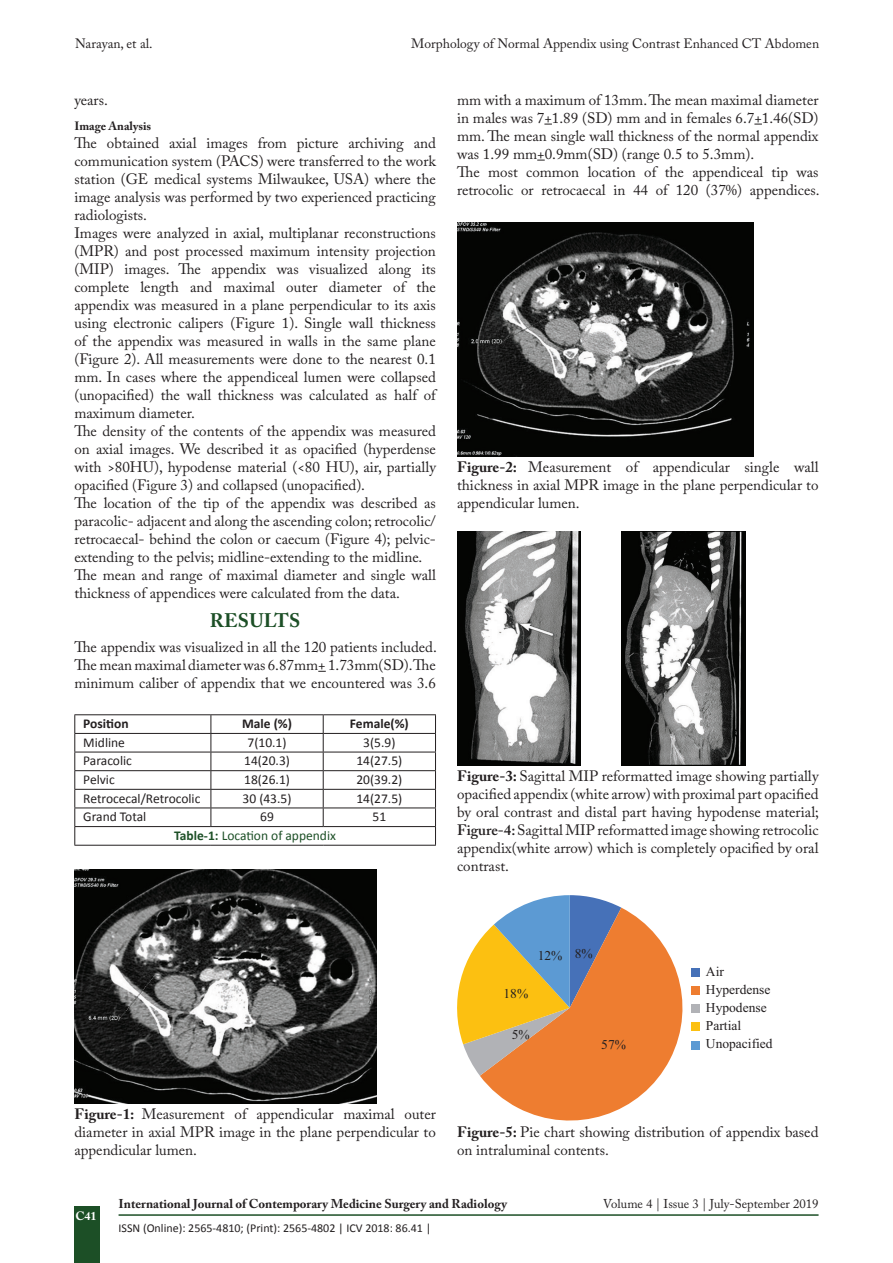
<style>
.page{position:relative;width:893px;height:1263px;background:#fff}
.page>*{position:absolute;margin:0;border:0;box-sizing:border-box;transform-origin:0 0}
.t1{font:700 19.5px "Adobe Caslon Pro";letter-spacing:.01em;color:#1c4f26}
.ABS_TEXT_New{font:15px/18px "Adobe Caslon Pro";color:#231f20;text-align:justify}
.Legend{font:15px/18px "Adobe Caslon Pro";color:#231f20;text-align:justify}
.Tbody{font:13.5px "Calibri";color:#231f20}
.t2{font:13.5px "Adobe Caslon Pro";color:#231f20}
.t3{font:13.5px/18px "Times New Roman";color:#231f20}
.Ttitle{font:13.5px "Calibri";color:#1c4f26}
.Theader{font:700 13.5px "Calibri";color:#231f20}
.t4{font:700 12.75px "Adobe Caslon Pro";color:#231f20}
.t5{font:12.75px "Adobe Caslon Pro";color:#231f20}
.t6{font:12px "Calibri";color:#231f20}
.t7{font:700 12px "Adobe Caslon Pro";color:#231f20}
.t8{font:700 12px "Adobe Caslon Pro";color:#fff}
.s1{font-weight:700}
.s2{font-weight:600}
</style>
<div class="page">
<div style="left:74px;top:1207px;width:25px;height:56px;background:#1c4f26"></div>
<hr style="left:119px;top:1214px;width:700px;height:2px;background:#1c4f26">
<hr style="left:74px;top:752px;width:137px;height:1px;background:#231f20">
<hr style="left:211px;top:752px;width:112px;height:1px;background:#231f20">
<hr style="left:323px;top:752px;width:113px;height:1px;background:#231f20">
<hr style="left:74px;top:770px;width:137px;height:1px;background:#231f20">
<hr style="left:211px;top:770px;width:112px;height:1px;background:#231f20">
<hr style="left:323px;top:770px;width:113px;height:1px;background:#231f20">
<hr style="left:74px;top:789px;width:137px;height:1px;background:#231f20">
<hr style="left:211px;top:789px;width:112px;height:1px;background:#231f20">
<hr style="left:323px;top:789px;width:113px;height:1px;background:#231f20">
<hr style="left:74px;top:807px;width:137px;height:1px;background:#231f20">
<hr style="left:211px;top:807px;width:112px;height:1px;background:#231f20">
<svg style="left:211px;top:715px;width:1px;height:111px"></svg>
<hr style="left:323px;top:807px;width:113px;height:1px;background:#231f20">
<svg style="left:323px;top:715px;width:1px;height:111px"></svg>
<hr style="left:74px;top:714px;width:137px;height:1px;background:#231f20">
<hr style="left:211px;top:714px;width:112px;height:1px;background:#231f20">
<hr style="left:323px;top:714px;width:113px;height:1px;background:#231f20">
<hr style="left:74px;top:733px;width:137px;height:1px;background:#231f20">
<hr style="left:211px;top:733px;width:112px;height:1px;background:#231f20">
<hr style="left:323px;top:733px;width:113px;height:1px;background:#231f20">
<hr style="left:74px;top:826px;width:137px;height:1px;background:#231f20">
<svg style="left:74px;top:715px;width:1px;height:130px"></svg>
<hr style="left:211px;top:826px;width:112px;height:1px;background:#231f20">
<hr style="left:323px;top:826px;width:113px;height:1px;background:#231f20">
<svg style="left:435px;top:715px;width:1px;height:130px"></svg>
<hr style="left:74px;top:845px;width:137px;height:1px;background:#231f20">
<hr style="left:211px;top:845px;width:112px;height:1px;background:#231f20">
<hr style="left:323px;top:845px;width:113px;height:1px;background:#231f20">
<img style="left:74px;top:869px;width:302px;height:234px">
<img style="left:457px;top:223px;width:296px;height:234px">
<img style="left:457px;top:531px;width:124px;height:234px">
<img style="left:622px;top:531px;width:123px;height:234px">
<svg style="left:480px;top:908px;width:218px;height:212px;fill:#ee7d30"></svg>
<svg style="left:457px;top:895px;width:164px;height:181px;background:#c7a471"></svg>
<div style="left:691px;top:969px;width:9px;height:8px;background:#4671b8"></div>
<div style="left:691px;top:987px;width:9px;height:8px;background:#ee7d30"></div>
<div style="left:691px;top:1005px;width:9px;height:8px;background:#b1b2b6"></div>
<div style="left:691px;top:1023px;width:9px;height:8px;background:#fcc011"></div>
<div style="left:691px;top:1041px;width:9px;height:8px;background:#5c9ad3"></div>
<p class="t2" style="left:75px;top:36px;width:79px">Narayan, et al.</p>
<p class="t2" style="left:411px;top:36px;width:410px">Morphology of Normal Appendix using Contrast Enhanced CT Abdomen</p>
<p class="ABS_TEXT_New" style="left:74px;top:90px;width:35px">years.</p>
<h2 class="t7" style="left:74px;top:119px;width:78px">Image Analysis</h2>
<p class="ABS_TEXT_New" style="left:74px;top:134px;width:363px">The obtained axial images from picture archiving and communication system (PACS) were transferred to the work station (GE medical systems Milwaukee, USA) where the image analysis was performed by two experienced practicing radiologists.</p>
<p class="ABS_TEXT_New" style="left:74px;top:224px;width:363px">Images were analyzed in axial, multiplanar reconstructions (MPR) and post processed maximum intensity projection (MIP) images. The appendix was visualized along its complete length and maximal outer diameter of the appendix was measured in a plane perpendicular to its axis using electronic calipers (Figure 1). Single wall thickness of the appendix was measured in walls in the same plane (Figure 2). All measurements were done to the nearest 0.1 mm. In cases where the appendiceal lumen were collapsed (unopacified) the wall thickness was calculated as half of maximum diameter.</p>
<p class="ABS_TEXT_New" style="left:74px;top:422px;width:363px">The density of the contents of the appendix was measured on axial images. We described it as opacified (hyperdense with &gt;80HU), hypodense material (&lt;80 HU), air, partially opacified (Figure 3) and collapsed (unopacified).</p>
<p class="ABS_TEXT_New" style="left:74px;top:494px;width:363px">The location of the tip of the appendix was described as paracolic- adjacent and along the ascending colon; retrocolic/ retrocaecal- behind the colon or caecum (Figure 4); pelvic&shy;extending to the pelvis; midline-extending to the midline.</p>
<p class="ABS_TEXT_New" style="left:74px;top:566px;width:363px">The mean and range of maximal diameter and single wall thickness of appendices were calculated from the data.</p>
<h1 class="t1" style="left:210px;top:609px;width:92px">RESULTS</h1>
<p class="ABS_TEXT_New" style="left:74px;top:638px;width:364px">The appendix was visualized in all the 120 patients included.</p>
<p class="ABS_TEXT_New" style="left:74px;top:656px;width:363px">The mean maximal diameter was 6.87mm+ 1.73mm(SD). The minimum caliber of appendix that we encountered was 3.6</p>
<p class="Theader" style="left:83px;top:715px;width:47px">Position</p>
<p class="Theader" style="left:242px;top:715px;width:51px">Male (%)</p>
<p class="Theader" style="left:350px;top:715px;width:60px">Female(%)</p>
<p class="Tbody" style="left:83px;top:734px;width:43px">Midline</p>
<p class="Tbody" style="left:248px;top:734px;width:40px">7(10.1)</p>
<p class="Tbody" style="left:363px;top:734px;width:34px">3(5.9)</p>
<p class="Tbody" style="left:83px;top:752px;width:50px">Paracolic</p>
<p class="Tbody" style="left:244px;top:752px;width:47px">14(20.3)</p>
<p class="Tbody" style="left:356px;top:752px;width:47px">14(27.5)</p>
<p class="Tbody" style="left:83px;top:771px;width:33px">Pelvic</p>
<p class="Tbody" style="left:244px;top:771px;width:47px">18(26.1)</p>
<p class="Tbody" style="left:356px;top:771px;width:47px">20(39.2)</p>
<p class="Tbody" style="left:83px;top:790px;width:119px">Retrocecal/Retrocolic</p>
<p class="Tbody" style="left:243px;top:790px;width:50px">30 (43.5)</p>
<p class="Tbody" style="left:356px;top:790px;width:47px">14(27.5)</p>
<p class="Tbody" style="left:83px;top:808px;width:65px">Grand Total</p>
<p class="Tbody" style="left:260px;top:808px;width:15px">69</p>
<p class="Tbody" style="left:373px;top:808px;width:15px">51</p>
<p class="Ttitle" style="left:174px;top:827px;width:163px"><span class="s1">Table-1:</span> Location of appendix</p>
<p class="ABS_TEXT_New" style="left:457px;top:90px;width:363px">mm with a maximum of 13mm. The mean maximal diameter in males was 7+1.89 (SD) mm and in females 6.7+1.46(SD) mm. The mean single wall thickness of the normal appendix was 1.99 mm+0.9mm(SD) (range 0.5 to 5.3mm).</p>
<p class="ABS_TEXT_New" style="left:457px;top:162px;width:364px">The most common location of the appendiceal tip was retrocolic or retrocaecal in 44 of 120 (37%) appendices.</p>
<p class="Legend" style="left:457px;top:458px;width:363px"><span class="s1">Figure-2:</span> Measurement of appendicular single wall thickness in axial MPR image in the plane perpendicular to appendicular lumen.</p>
<p class="Legend" style="left:457px;top:767px;width:363px"><span class="s1">Figure-3:</span> Sagittal MIP reformatted image showing partially opacified appendix (white arrow) with proximal part opacified by oral contrast and distal part having hypodense material; <span class="s2">Figure-4:</span> Sagittal MIP reformatted image showing retrocolic appendix(white arrow) which is completely opacified by oral contrast.</p>
<p class="t3" style="left:538px;top:946px;width:26px">12%</p>
<p class="t3" style="left:504px;top:985px;width:26px">18%</p>
<p class="t3" style="left:512px;top:1025px;width:19px">5%</p>
<p class="t3" style="left:575px;top:944px;width:19px">8%</p>
<p class="t3" style="left:601px;top:1035px;width:26px">57%</p>
<p class="t3" style="left:706px;top:962px;width:68px">Air<br>Hyperdense<br>Hypodense<br>Partial<br>Unopacified</p>
<p class="Legend" style="left:74px;top:1105px;width:363px"><span class="s1">Figure-1:</span> Measurement of appendicular maximal outer diameter in axial MPR image in the plane perpendicular to appendicular lumen.</p>
<p class="Legend" style="left:457px;top:1123px;width:363px"><span class="s1">Figure-5:</span> Pie chart showing distribution of appendix based on intraluminal contents.</p>
<p class="t8" style="left:76px;top:1209px;width:23px">C41</p>
<p class="t4" style="left:119px;top:1196px;width:390px">International Journal of Contemporary Medicine Surgery and Radiology</p>
<p class="t5" style="left:603px;top:1196px;width:217px">Volume 4 | Issue 3 | July-September 2019</p>
<p class="t6" style="left:119px;top:1220px;width:314px">ISSN (Online): 2565-4810; (Print): 2565-4802 | ICV 2018: 86.41 |</p>
</div>
